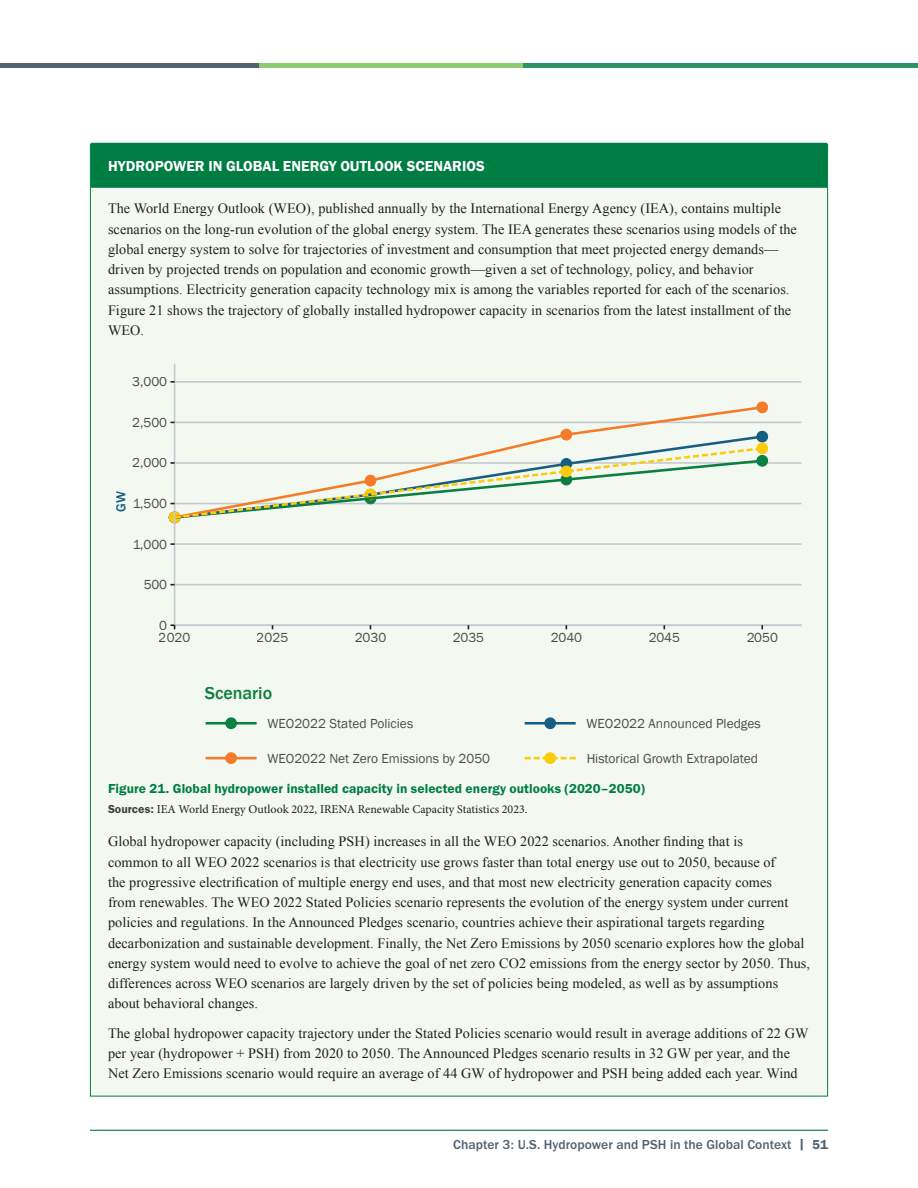
<style>
.page{position:relative;width:918px;height:1188px;background:#fff}
.page>*{position:absolute;margin:0;border:0;box-sizing:border-box;transform-origin:0 0}
.t1{font:500 18px "Franklin Gothic";color:#0b7e41}
.t2{font:15px "Franklin Gothic URW Dem";color:#fff}
.t3{font:14.25px/20.2px "Times New Roman";letter-spacing:.005em;color:#231f20}
.t4{font:13.5px "Franklin Gothic";color:#4c4d4d}
.t5{font:13.5px "Franklin Gothic URW Dem";letter-spacing:.005em;color:#007d43}
.t6{font:500 13.5px "Franklin Gothic URW";letter-spacing:.005em;color:#52626f}
.t7{font:500 13.5px "Franklin Gothic";color:#175d81}
.t8{font:12px "Minion Pro";color:#231f20}
.s1{font-family:"Franklin Gothic URW Dem";color:#3e3e3f}
.s2{font-family:"Franklin Gothic URW Dem";font-weight:400}
</style>
<div class="page">
<hr style="left:90px;top:1130px;width:738px;height:1px;background:#007d43">
<div style="left:522px;top:63px;width:396px;height:5px;background:#2f9464"></div>
<div style="left:259px;top:63px;width:263px;height:5px;background:#8dca73"></div>
<div style="left:175px;top:63px;width:84px;height:5px;background:#52626f"></div>
<div style="left:0;top:63px;width:175px;height:5px;background:#52626f"></div>
<div style="left:90px;top:144px;width:738px;height:952px;background:#f3f9f0"></div>
<div style="left:91px;top:143px;width:736px;height:45px;background:#007d43"></div>
<hr style="left:175px;top:584px;width:626px;height:1px;background:#c4cad0">
<hr style="left:175px;top:543px;width:626px;height:2px;background:#c4cad0">
<hr style="left:175px;top:503px;width:626px;height:1px;background:#c4cad0">
<hr style="left:175px;top:462px;width:626px;height:2px;background:#c4cad0">
<hr style="left:175px;top:422px;width:626px;height:1px;background:#c4cad0">
<hr style="left:175px;top:381px;width:626px;height:2px;background:#c4cad0">
<div style="left:757px;top:455px;width:11px;height:11px;background:#0b7e41;border-radius:50%"></div>
<div style="left:756px;top:455px;width:12px;height:12px;border:1px solid #0b7e41;border-radius:50%"></div>
<div style="left:757px;top:431px;width:11px;height:11px;background:#165f83;border-radius:50%"></div>
<div style="left:756px;top:431px;width:12px;height:12px;border:1px solid #165f83;border-radius:50%"></div>
<div style="left:757px;top:402px;width:11px;height:11px;background:#f47b27;border-radius:50%"></div>
<div style="left:756px;top:401px;width:12px;height:12px;border:1px solid #f47b27;border-radius:50%"></div>
<div style="left:169px;top:512px;width:11px;height:11px;border:1px solid #fccc0b;border-radius:50%"></div>
<div style="left:757px;top:443px;width:11px;height:11px;background:#fccc0b;border-radius:50%"></div>
<div style="left:756px;top:442px;width:12px;height:12px;border:1px solid #fccc0b;border-radius:50%"></div>
<svg style="left:172px;top:404px;width:593px;height:42px"></svg>
<svg style="left:175px;top:446px;width:590px;height:12px"></svg>
<hr style="left:174px;top:364px;width:1px;height:261px;background:#c4cad0">
<svg style="left:170px;top:458px;width:595px;height:62px"></svg>
<hr style="left:175px;top:624px;width:626px;height:2px;background:#c4cad0">
<svg style="left:170px;top:624px;width:5px;height:5px"></svg>
<div style="left:226px;top:718px;width:10px;height:11px;background:#0b7e41;border-radius:50%"></div>
<div style="left:225px;top:717px;width:12px;height:12px;border:1px solid #0b7e41;border-radius:50%"></div>
<hr style="left:206px;top:722px;width:51px;height:3px;background:#0b7e41">
<div style="left:545px;top:718px;width:11px;height:11px;background:#165f83;border-radius:50%"></div>
<div style="left:544px;top:717px;width:12px;height:12px;border:1px solid #165f83;border-radius:50%"></div>
<hr style="left:525px;top:722px;width:51px;height:3px;background:#165f83">
<div style="left:226px;top:753px;width:10px;height:10px;background:#f47b27;border-radius:50%"></div>
<div style="left:225px;top:752px;width:12px;height:12px;border:1px solid #f47b27;border-radius:50%"></div>
<hr style="left:206px;top:757px;width:51px;height:2px;background:#f47b27">
<div style="left:545px;top:753px;width:11px;height:10px;background:#fccc0b;border-radius:50%"></div>
<div style="left:544px;top:752px;width:12px;height:12px;border:1px solid #fccc0b;border-radius:50%"></div>
<svg style="left:525px;top:757px;width:51px;height:2px"></svg>
<h4 class="t2" style="left:108px;top:156px;width:378px">HYDROPOWER IN GLOBAL ENERGY OUTLOOK SCENARIOS</h4>
<p class="t3" style="left:108px;top:198px;width:690px">The World Energy Outlook (WEO), published annually by the International Energy Agency (IEA), contains multiple scenarios on the long-run evolution of the global energy system. The IEA generates these scenarios using models of the global energy system to solve for trajectories of investment and consumption that meet projected energy demands— driven by projected trends on population and economic growth—given a set of technology, policy, and behavior assumptions. Electricity generation capacity technology mix is among the variables reported for each of the scenarios.<br>Figure 21 shows the trajectory of globally installed hydropower capacity in scenarios from the latest installment of the WEO.</p>
<p class="t4" style="left:132px;top:373px;width:37px">3,000</p>
<p class="t4" style="left:132px;top:414px;width:37px">2,500</p>
<p class="t4" style="left:132px;top:455px;width:37px">2,000</p>
<p class="t7" style="left:113px;top:512px;width:22px;rotate:-90deg">GW</p>
<p class="t4" style="left:132px;top:495px;width:36px">1,500</p>
<p class="t4" style="left:132px;top:536px;width:36px">1,000</p>
<p class="t4" style="left:143px;top:576px;width:25px">500</p>
<p class="t4" style="left:159px;top:617px;width:9px">0</p>
<p class="t4" style="left:159px;top:629px;width:33px">2020</p>
<p class="t4" style="left:257px;top:629px;width:33px">2025</p>
<p class="t4" style="left:355px;top:629px;width:33px">2030</p>
<p class="t4" style="left:453px;top:629px;width:33px">2035</p>
<p class="t4" style="left:551px;top:629px;width:33px">2040</p>
<p class="t4" style="left:648px;top:629px;width:33px">2045</p>
<p class="t4" style="left:746px;top:629px;width:33px">2050</p>
<p class="t1" style="left:205px;top:682px;width:69px">Scenario</p>
<p class="t4" style="left:267px;top:715px;width:147px">WEO2022 Stated Policies</p>
<p class="t4" style="left:587px;top:715px;width:176px">WEO2022 Announced Pledges</p>
<p class="t4" style="left:267px;top:750px;width:224px">WEO2022 Net Zero Emissions by 2050</p>
<p class="t4" style="left:587px;top:750px;width:173px">Historical Growth Extrapolated</p>
<p class="t5" style="left:108px;top:780px;width:539px">Figure 21. Global hydropower installed capacity in selected energy outlooks (2020–2050)</p>
<p class="t8" style="left:108px;top:801px;width:421px"><span class="s1">Sources:</span> IEA World Energy Outlook 2022, IRENA Renewable Capacity Statistics 2023.</p>
<p class="t3" style="left:108px;top:831px;width:704px">Global hydropower capacity (including PSH) increases in all the WEO 2022 scenarios. Another finding that is<br>common to all WEO 2022 scenarios is that electricity use grows faster than total energy use out to 2050, because of<br>the progressive electrification of multiple energy end uses, and that most new electricity generation capacity comes<br>from renewables. The WEO 2022 Stated Policies scenario represents the evolution of the energy system under current policies and regulations. In the Announced Pledges scenario, countries achieve their aspirational targets regarding decarbonization and sustainable development. Finally, the Net Zero Emissions by 2050 scenario explores how the global energy system would need to evolve to achieve the goal of net zero CO2 emissions from the energy sector by 2050. Thus, differences across WEO scenarios are largely driven by the set of policies being modeled, as well as by assumptions about behavioral changes.</p>
<p class="t3" style="left:108px;top:1022px;width:702px">The global hydropower capacity trajectory under the Stated Policies scenario would result in average additions of 22 GW per year (hydropower + PSH) from 2020 to 2050. The Announced Pledges scenario results in 32 GW per year, and the<br>Net Zero Emissions scenario would require an average of 44 GW of hydropower and PSH being added each year. Wind</p>
<p class="t6" style="left:453px;top:1136px;width:376px">Chapter 3: U.S. Hydropower and PSH in the Global Context <span class="s2">| 51</span></p>
</div>
